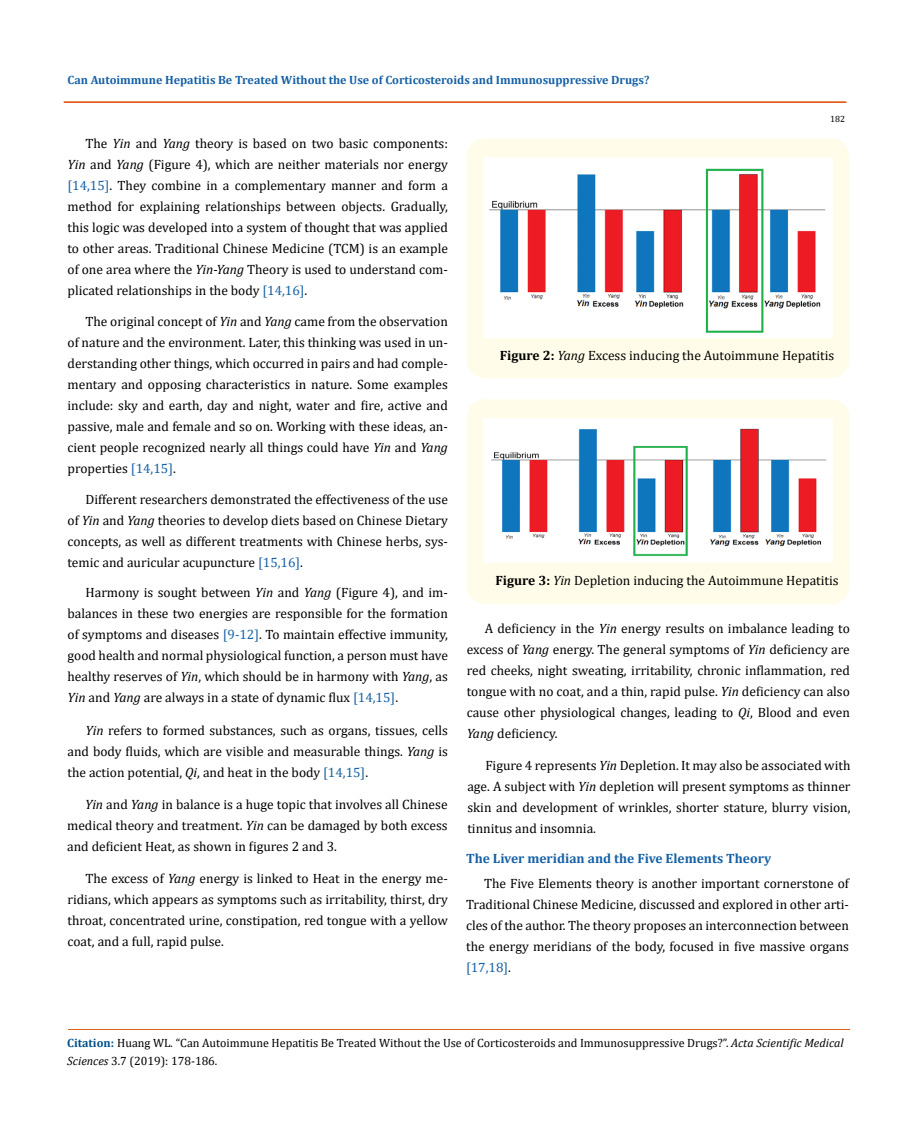
<style>
.page{position:relative;width:917px;height:1134px;background:#fff}
.page>*{position:absolute;margin:0;border:0;box-sizing:border-box;transform-origin:0 0}
.t1{font:13.5px/21px "Cambria";color:#000;text-align:justify}
.t2{font:700 13.5px "Cambria";color:#1560a6}
.t3{font:12px/18px "Cambria";color:#000}
.t4{font:700 12px "Cambria";color:#1560a6}
.t5{font:9px "Cambria";color:#000}
.s1{font-style:italic}
.s2{color:#1560a6}
.s3{font-weight:700}
.s4{font-weight:700;color:#035089}
</style>
<div class="page">
<hr style="left:68px;top:1029px;width:781px;height:1px;background:#e05d1a">
<div style="left:64px;top:102px;width:782px;height:1px;border:1px solid #e05d1a"></div>
<div style="left:466px;top:139px;width:383px;height:239px;background:#fffde9;border-radius:18px"></div>
<img style="left:483px;top:157px;width:349px;height:181px">
<div style="left:466px;top:399px;width:383px;height:205px;background:#fffde9;border-radius:18px"></div>
<img style="left:483px;top:419px;width:349px;height:143px">
<p class="t4" style="left:67px;top:72px;width:583px">Can Autoimmune Hepatitis Be Treated Without the Use of Corticosteroids and Immunosuppressive Drugs?</p>
<p class="t5" style="left:830px;top:113px;width:16px">182</p>
<p class="t1" style="left:67px;top:133px;width:382px;text-indent:18px">The <span class="s1">Yin</span> and <span class="s1">Yang</span> theory is based on two basic components:<br><span class="s1">Yin</span> and <span class="s1">Yang</span> (Figure 4), which are neither materials nor energy <span class="s2">[14,15]</span>. They combine in a complementary manner and form a method for explaining relationships between objects. Gradually, this logic was developed into a system of thought that was applied to other areas. Traditional Chinese Medicine (TCM) is an example of one area where the <span class="s1">Yin-Yang</span> Theory is used to understand com&shy;plicated relationships in the body <span class="s2">[14,16]</span>.</p>
<p class="t1" style="left:67px;top:311px;width:382px;text-indent:18px">The original concept of <span class="s1">Yin</span> and <span class="s1">Yang</span> came from the observation of nature and the environment. Later, this thinking was used in un&shy;derstanding other things, which occurred in pairs and had comple&shy;mentary and opposing characteristics in nature. Some examples include: sky and earth, day and night, water and fire, active and passive, male and female and so on. Working with these ideas, an&shy;cient people recognized nearly all things could have <span class="s1">Yin</span> and <span class="s1">Yang </span>properties <span class="s2">[14,15]</span>.</p>
<p class="t1" style="left:67px;top:488px;width:382px;text-indent:18px">Different researchers demonstrated the effectiveness of the use of <span class="s1">Yin</span> and <span class="s1">Yang</span> theories to develop diets based on Chinese Dietary concepts, as well as different treatments with Chinese herbs, sys&shy;temic and auricular acupuncture <span class="s2">[15,16]</span>.</p>
<p class="t1" style="left:67px;top:582px;width:382px;text-indent:18px">Harmony is sought between <span class="s1">Yin</span> and <span class="s1">Yang</span> (Figure 4), and im&shy;balances in these two energies are responsible for the formation of symptoms and diseases <span class="s2">[9-12]</span>. To maintain effective immunity, good health and normal physiological function, a person must have healthy reserves of <span class="s1">Yin</span>, which should be in harmony with <span class="s1">Yang</span>, as <span class="s1">Yin</span> and <span class="s1">Yang</span> are always in a state of dynamic flux <span class="s2">[14,15]</span>.</p>
<p class="t1" style="left:67px;top:720px;width:382px;text-indent:18px"><span class="s1">Yin</span> refers to formed substances, such as organs, tissues, cells and body fluids, which are visible and measurable things. <span class="s1">Yang</span> is the action potential, <span class="s1">Qi</span>, and heat in the body <span class="s2">[14,15]</span>.</p>
<p class="t1" style="left:67px;top:794px;width:382px;text-indent:18px"><span class="s1">Yin</span> and <span class="s1">Yang</span> in balance is a huge topic that involves all Chinese medical theory and treatment. <span class="s1">Yin</span> can be damaged by both excess and deficient Heat, as shown in figures 2 and 3.</p>
<p class="t1" style="left:67px;top:868px;width:382px;text-indent:18px">The excess of <span class="s1">Yang</span> energy is linked to Heat in the energy me&shy;ridians, which appears as symptoms such as irritability, thirst, dry throat, concentrated urine, constipation, red tongue with a yellow coat, and a full, rapid pulse.</p>
<p class="t1" style="left:499px;top:345px;width:336px"><span class="s3">Figure 2:</span> <span class="s1">Yang</span> Excess inducing the Autoimmune Hepatitis</p>
<p class="t1" style="left:495px;top:570px;width:345px"><span class="s3">Figure 3:</span> <span class="s1">Yin</span> Depletion inducing the Autoimmune Hepatitis</p>
<p class="t1" style="left:466px;top:618px;width:384px;text-indent:18px">A deficiency in the <span class="s1">Yin</span> energy results on imbalance leading to excess of <span class="s1">Yang</span> energy. The general symptoms of <span class="s1">Yin</span> deficiency are red cheeks, night sweating, irritability, chronic inflammation, red tongue with no coat, and a thin, rapid pulse. <span class="s1">Yin</span> deficiency can also cause other physiological changes, leading to <span class="s1">Qi</span>, Blood and even <span class="s1">Yang</span> deficiency.</p>
<p class="t1" style="left:467px;top:755px;width:384px;text-indent:18px">Figure 4 represents <span class="s1">Yin</span> Depletion. It may also be associated with age. A subject with <span class="s1">Yin</span> depletion will present symptoms as thinner skin and development of wrinkles, shorter stature, blurry vision, tinnitus and insomnia.</p>
<p class="t2" style="left:466px;top:848px;width:306px">The Liver meridian and the Five Elements Theory</p>
<p class="t1" style="left:466px;top:873px;width:384px;text-indent:18px">The Five Elements theory is another important cornerstone of Traditional Chinese Medicine, discussed and explored in other arti&shy;cles of the author. The theory proposes an interconnection between the energy meridians of the body, focused in five massive organs <span class="s2">[17,18]</span>.</p>
<p class="t3" style="left:67px;top:1034px;width:778px"><span class="s4">Citation:</span> Huang WL<span class="s1">.</span> “Can Autoimmune Hepatitis Be Treated Without the Use of Corticosteroids and Immunosuppressive Drugs?”. <span class="s1">Acta Scientific Medical<br>Sciences</span> 3.7 (2019): 178-186.</p>
</div>
